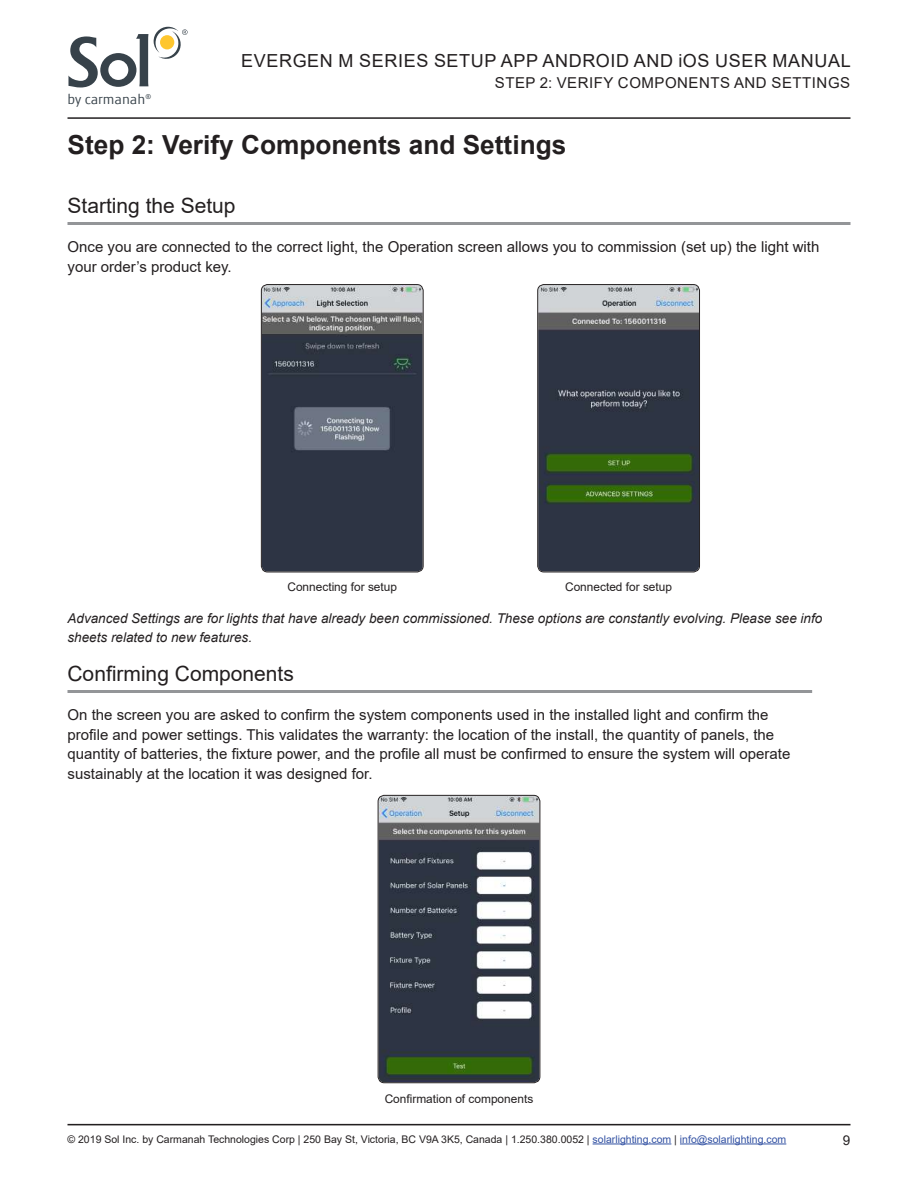
<style>
.page{position:relative;width:918px;height:1188px;background:#fff}
.page>*{position:absolute;margin:0;border:0;box-sizing:border-box;transform-origin:0 0}
.t1{font:700 26.25px "Arial";color:#231f20}
.t2{font:21px "Arial";color:#231f20}
.t3{font:18px "Arial";letter-spacing:.035em;color:#231f20}
.t4{font:15px/19.5px "Arial";color:#231f20}
.t5{font:14.55px "Globale";color:#37424a}
.t6{font:italic 13.5px/19.5px "Arial";color:#231f20}
.t7{font:13.5px "Arial";color:#231f20}
.t8{font:11.85px "Arial";color:#231f20}
.t9{font:10.5px "Arial";color:#231f20}
.s1{color:#3251a3}
</style>
<div class="page">
<hr style="left:68px;top:1124px;width:782px;height:1px;background:#231f20">
<hr style="left:68px;top:117px;width:782px;height:2px;background:#231f20">
<svg style="left:68px;top:27px;width:120px;height:61px"></svg>
<hr style="left:593px;top:1144px;width:78px;height:1px;background:#3251a3">
<hr style="left:680px;top:1144px;width:106px;height:1px;background:#3251a3">
<hr style="left:68px;top:222px;width:782px;height:3px;background:#939598">
<img style="left:262px;top:285px;width:160px;height:286px">
<div style="left:261px;top:284px;width:163px;height:288px;border:1px solid #231f20;border-radius:6px"></div>
<img style="left:538px;top:286px;width:161px;height:285px">
<div style="left:537px;top:284px;width:163px;height:288px;border:1px solid #231f20;border-radius:6px"></div>
<img style="left:379px;top:796px;width:160px;height:286px">
<div style="left:378px;top:795px;width:162px;height:288px;border:1px solid #231f20;border-radius:6px"></div>
<hr style="left:68px;top:690px;width:744px;height:3px;background:#939598">
<p class="t5" style="left:68px;top:91px;width:85px">by carmanah<sup>®</sup></p>
<p class="t3" style="left:241px;top:49px;width:611px">EVERGEN M SERIES SETUP APP ANDROID AND iOS USER MANUAL</p>
<p class="t4" style="left:495px;top:73px;width:22px">Step</p>
<p class="t4" style="left:540px;top:73px;width:38px">2: Verify</p>
<p class="t4" style="left:618px;top:73px;width:24px">Components</p>
<p class="t4" style="left:734px;top:73px;width:12px">and</p>
<p class="t4" style="left:772px;top:73px;width:21px">Settings</p>
<h1 class="t1" style="left:68px;top:126px;width:500px">Step 2: Verify Components and Settings</h1>
<h2 class="t2" style="left:68px;top:191px;width:170px">Starting the Setup</h2>
<p class="t4" style="left:68px;top:237px;width:753px">Once you are connected to the correct light, the Operation screen allows you to commission (set up) the light with your order’s product key.</p>
<p class="t8" style="left:287px;top:579px;width:111px">Connecting for setup</p>
<p class="t8" style="left:565px;top:579px;width:108px">Connected for setup</p>
<p class="t6" style="left:68px;top:608px;width:756px">Advanced Settings are for lights that have already been commissioned. These options are constantly evolving. Please see info sheets related to new features.</p>
<h2 class="t2" style="left:68px;top:659px;width:228px">Confirming Components</h2>
<p class="t4" style="left:68px;top:705px;width:724px">On the screen you are asked to confirm the system components used in the installed light and confirm the profile and power settings. This validates the warranty: the location of the install, the quantity of panels, the quantity of batteries, the fixture power, and the profile all must be confirmed to ensure the system will operate sustainably at the location it was designed for.</p>
<p class="t8" style="left:385px;top:1090px;width:150px">Confirmation of components</p>
<p class="t9" style="left:68px;top:1132px;width:720px">© 2019 Sol Inc. by Carmanah Technologies Corp | 250 Bay St, Victoria, BC V9A 3K5, Canada | 1.250.380.0052 | <span class="s1">solarlighting.com</span> | <span class="s1">info@solarlighting.com</span></p>
<p class="t7" style="left:843px;top:1131px;width:9px">9</p>
</div>
